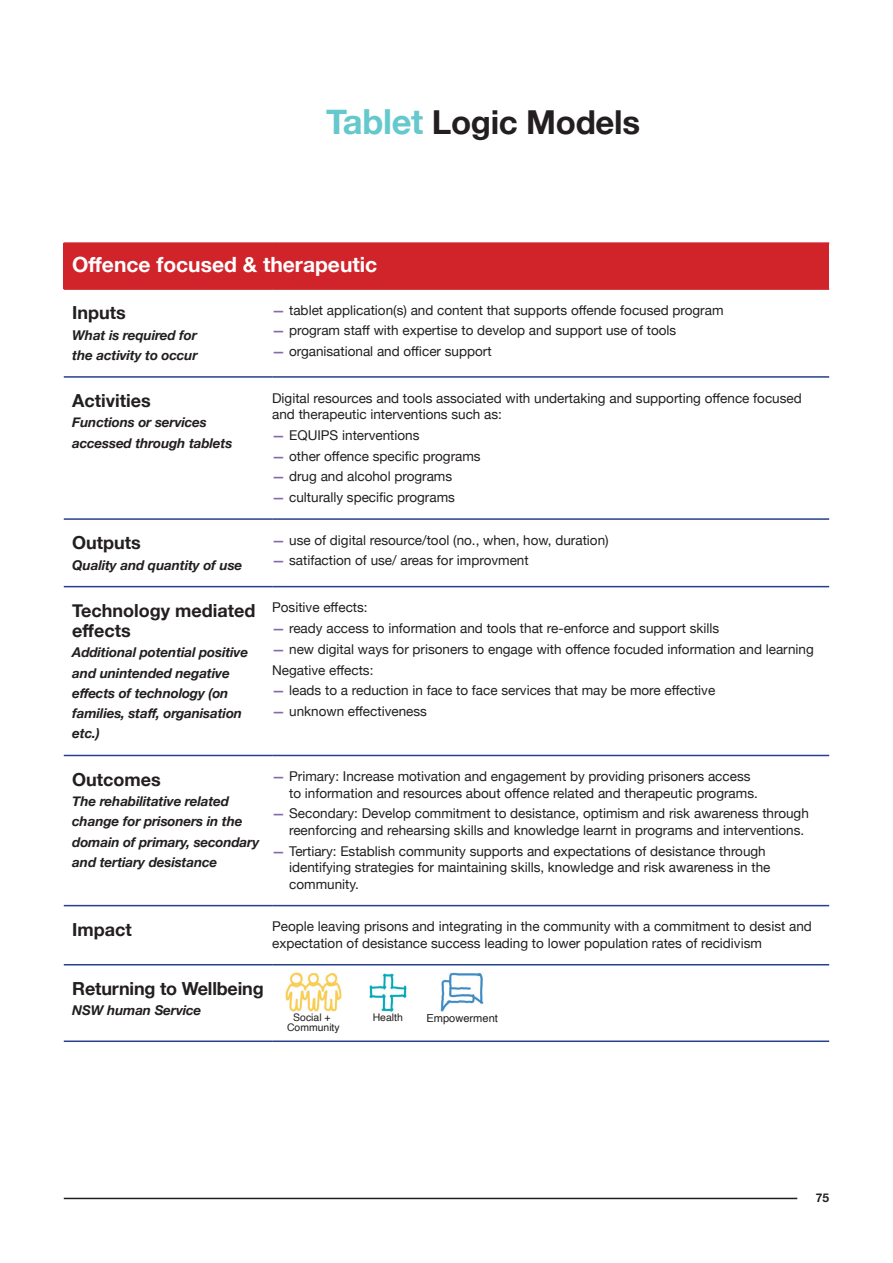
<style>
.page{position:relative;width:893px;height:1263px;background:#fff}
.page>*{position:absolute;margin:0;border:0;box-sizing:border-box;transform-origin:0 0}
.Heading_2_5{font:700 33px "Helvetica Neue";letter-spacing:-.01em;color:#231f20}
.Contents_lvl2{font:700 21px "Helvetica Neue";color:#fff}
.Contents_lvl2-2{font:700 18px/20.2px "Helvetica Neue";color:#231f20}
.Table_heading{font:700 18px "Helvetica Neue";color:#231f20}
.Table_Body{font:13.5px/16.5px "Helvetica Neue";color:#231f20}
.Body_Bold_Italic{font:italic 700 13.5px/20.2px "Helvetica Neue";letter-spacing:-.01em;color:#231f20}
.t1{font:700 12px "Helvetica Neue";color:#231f20}
.t2{font:11.1px "Helvetica";color:#231f20}
.t3{font:10.5px/10.5px "Helvetica";color:#231f20;text-align:center}
.s1{font-size:34.5px;color:#64c8cd}
.s2{font-weight:700;font-size:12.75px;color:#8669ae}
</style>
<div class="page">
<hr style="left:64px;top:1198px;width:733px;height:1px;background:#231f20">
<div style="left:64px;top:243px;width:765px;height:46px;background:#d1232a"></div>
<hr style="left:64px;top:376px;width:208px;height:2px;background:#253f8e">
<hr style="left:272px;top:376px;width:557px;height:2px;background:#253f8e">
<hr style="left:64px;top:518px;width:208px;height:2px;background:#253f8e">
<hr style="left:272px;top:518px;width:557px;height:2px;background:#253f8e">
<hr style="left:64px;top:586px;width:208px;height:1px;background:#253f8e">
<hr style="left:272px;top:586px;width:557px;height:1px;background:#253f8e">
<hr style="left:64px;top:755px;width:208px;height:1px;background:#253f8e">
<hr style="left:272px;top:755px;width:557px;height:1px;background:#253f8e">
<hr style="left:64px;top:905px;width:208px;height:1px;background:#253f8e">
<hr style="left:272px;top:905px;width:557px;height:1px;background:#253f8e">
<hr style="left:64px;top:964px;width:208px;height:1px;background:#253f8e">
<hr style="left:272px;top:964px;width:557px;height:1px;background:#253f8e">
<hr style="left:64px;top:1040px;width:208px;height:2px;background:#253f8e">
<hr style="left:272px;top:1040px;width:557px;height:2px;background:#253f8e">
<hr style="left:64px;top:242px;width:208px;height:2px;background:#d1232a">
<hr style="left:272px;top:242px;width:557px;height:2px;background:#d1232a">
<hr style="left:64px;top:288px;width:208px;height:2px;background:#d1232a">
<hr style="left:272px;top:288px;width:557px;height:2px;background:#d1232a">
<img style="left:286px;top:972px;width:55px;height:39px">
<img style="left:369px;top:974px;width:37px;height:38px">
<img style="left:441px;top:972px;width:43px;height:40px">
<p class="Heading_2_5" style="left:326px;top:96px;width:316px"><span class="s1">Tablet</span> Logic Models</p>
<p class="Contents_lvl2" style="left:72px;top:248px;width:307px">Offence focused &amp; therapeutic</p>
<p class="Table_heading" style="left:72px;top:299px;width:55px">Inputs</p>
<p class="Body_Bold_Italic" style="left:72px;top:325px;width:127px">What is required for the activity to occur</p>
<p class="Table_Body" style="left:272px;top:302px;width:453px"><span class="s2">—</span> tablet application(s) and content that supports offende focused program</p>
<p class="Table_Body" style="left:272px;top:323px;width:406px"><span class="s2">—</span> program staff with expertise to develop and support use of tools</p>
<p class="Table_Body" style="left:272px;top:344px;width:221px"><span class="s2">—</span> organisational and officer support</p>
<p class="Contents_lvl2-2" style="left:72px;top:391px;width:80px">Activities</p>
<p class="Body_Bold_Italic" style="left:72px;top:413px;width:162px">Functions or services accessed through tablets</p>
<p class="Contents_lvl2-2" style="left:72px;top:533px;width:70px">Outputs</p>
<p class="Body_Bold_Italic" style="left:72px;top:555px;width:171px">Quality and quantity of use</p>
<p class="Contents_lvl2-2" style="left:72px;top:601px;width:185px">Technology mediated effects</p>
<p class="Body_Bold_Italic" style="left:72px;top:643px;width:177px">Additional potential positive and unintended negative effects of technology (on families, staff, organisation etc.)</p>
<p class="Contents_lvl2-2" style="left:72px;top:770px;width:90px">Outcomes</p>
<p class="Body_Bold_Italic" style="left:72px;top:791px;width:189px">The rehabilitative related change for prisoners in the domain of primary, secondary and tertiary desistance</p>
<p class="Table_Body" style="left:272px;top:390px;width:531px">Digital resources and tools associated with undertaking and supporting offence focused and therapeutic interventions such as:</p>
<p class="Table_Body" style="left:272px;top:427px;width:149px"><span class="s2">—</span> EQUIPS interventions</p>
<p class="Table_Body" style="left:272px;top:448px;width:210px"><span class="s2">—</span> other offence specific programs</p>
<p class="Table_Body" style="left:272px;top:469px;width:182px"><span class="s2">—</span> drug and alcohol programs</p>
<p class="Table_Body" style="left:272px;top:490px;width:184px"><span class="s2">—</span> culturally specific programs</p>
<p class="Table_Body" style="left:272px;top:532px;width:338px"><span class="s2">—</span> use of digital resource/tool (no., when, how, duration)</p>
<p class="Table_Body" style="left:272px;top:553px;width:258px"><span class="s2">—</span> satifaction of use/ areas for improvment</p>
<p class="Table_Body" style="left:272px;top:600px;width:97px">Positive effects:</p>
<p class="Table_Body" style="left:272px;top:621px;width:449px"><span class="s2">—</span> ready access to information and tools that re-enforce and support skills</p>
<p class="Table_Body" style="left:272px;top:641px;width:543px"><span class="s2">—</span> new digital ways for prisoners to engage with offence focuded information and learning</p>
<p class="Table_Body" style="left:272px;top:662px;width:103px">Negative effects:</p>
<p class="Table_Body" style="left:272px;top:683px;width:445px"><span class="s2">—</span> leads to a reduction in face to face services that may be more effective</p>
<p class="Table_Body" style="left:272px;top:704px;width:156px"><span class="s2">—</span> unknown effectiveness</p>
<p class="Table_Body" style="left:289px;top:769px;width:470px;text-indent:-17px"><span class="s2">—</span> Primary: Increase motivation and engagement by providing prisoners access to information and resources about offence related and therapeutic programs.</p>
<p class="Table_Body" style="left:289px;top:806px;width:521px;text-indent:-17px"><span class="s2">—</span> Secondary: Develop commitment to desistance, optimism and risk awareness through reenforcing and rehearsing skills and knowledge learnt in programs and interventions.</p>
<p class="Table_Body" style="left:289px;top:843px;width:483px;text-indent:-17px"><span class="s2">—</span> Tertiary: Establish community supports and expectations of desistance through identifying strategies for maintaining skills, knowledge and risk awareness in the community.</p>
<p class="Contents_lvl2-2" style="left:72px;top:920px;width:61px">Impact</p>
<p class="Table_Body" style="left:272px;top:919px;width:541px">People leaving prisons and integrating in the community with a commitment to desist and expectation of desistance success leading to lower population rates of recidivism</p>
<p class="Contents_lvl2-2" style="left:72px;top:979px;width:193px">Returning to Wellbeing</p>
<p class="Body_Bold_Italic" style="left:72px;top:1001px;width:131px">NSW human Service</p>
<p class="t3" style="left:287px;top:1012px;width:54px">Social +<br>Community</p>
<p class="t3" style="left:373px;top:1012px;width:32px">Health</p>
<p class="t2" style="left:426px;top:1009px;width:73px">Empowerment</p>
<p class="t1" style="left:816px;top:1189px;width:15px">75</p>
</div>
